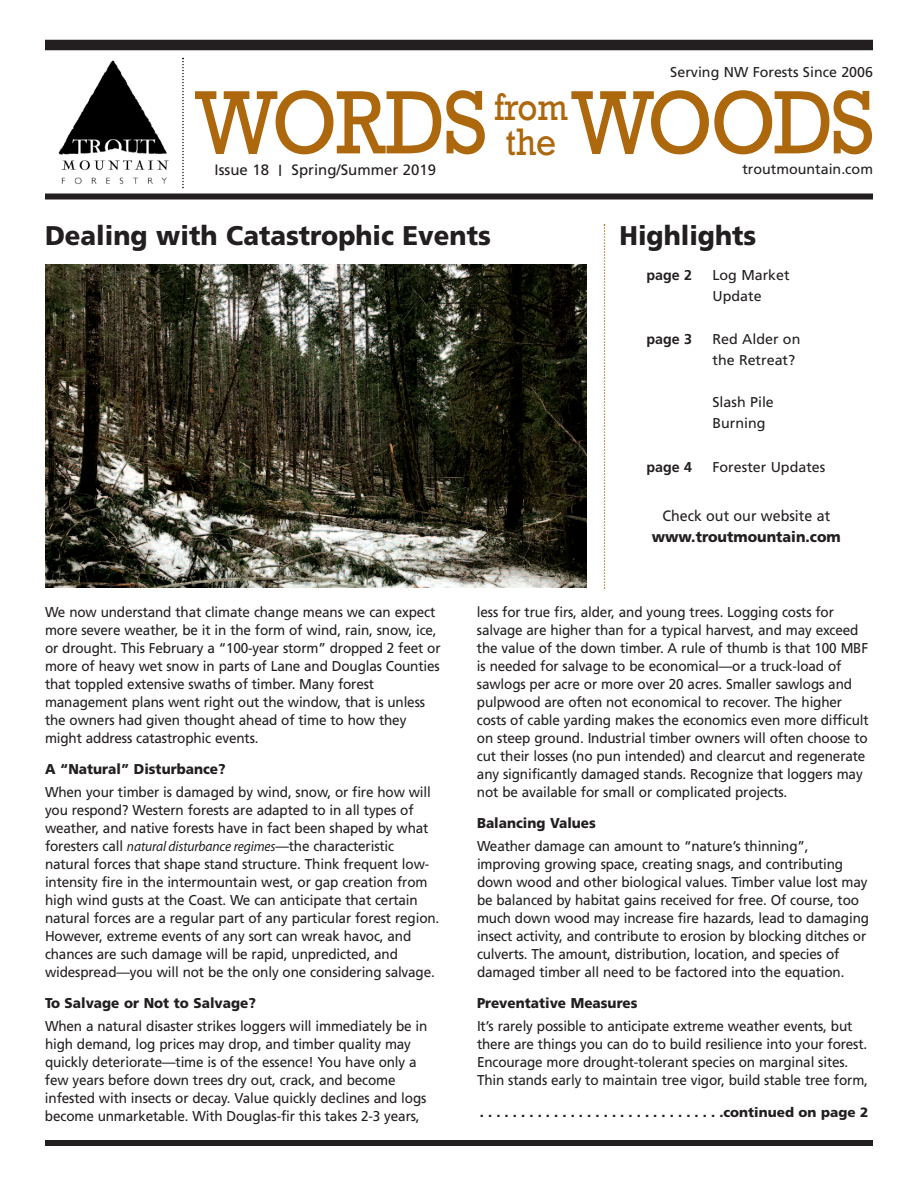
<style>
.page{position:relative;width:918px;height:1188px;background:#fff}
.page>*{position:absolute;margin:0;border:0;box-sizing:border-box;transform-origin:0 0}
.t1{font:91.5px "Rockwell";letter-spacing:-.035em;color:#ad670d;scale:.9 1}
.t2{font:39px/34.5px "Rockwell";color:#ad670d;scale:.9 1}
.t3{font:900 27px "Frutiger";color:#231f20;scale:.95 1}
.t4{font:15px "Frutiger";color:#231f20}
.t5{font:900 15px "Frutiger";color:#231f20;scale:.95 1}
.t6{font:15px "Frutiger";color:#231f20;scale:.95 1}
.t7{font:14.25px/18px "Frutiger";letter-spacing:-.01em;color:#231f20;scale:.95 1}
.t8{font:14.25px/21px "Frutiger";letter-spacing:-.01em;color:#231f20}
.t9{font:900 14.25px "Frutiger";color:#231f20;scale:.95 1}
.t10{font:700 14.25px "Frutiger";color:#231f20}
.t11{font:900 13.5px "Frutiger";color:#231f20}
.s1{font-family:"Myriad";font-style:italic}
</style>
<div class="page">
<div style="left:45px;top:40px;width:828px;height:10px;background:#231f20"></div>
<div style="left:45px;top:194px;width:828px;height:6px;background:#231f20"></div>
<img style="left:58px;top:60px;width:111px;height:125px">
<svg style="left:182px;top:58px;width:2px;height:130px"></svg>
<img style="left:45px;top:265px;width:541px;height:323px">
<div style="left:45px;top:1140px;width:828px;height:6px;background:#231f20"></div>
<svg style="left:604px;top:224px;width:1px;height:365px"></svg>
<p class="t8" style="left:670px;top:62px;width:204px">Serving NW Forests Since 2006</p>
<h1 class="t1" style="left:195px;top:68px;width:757px">WORDS WOODS</h1>
<h2 class="t2" style="left:494px;top:89px;width:84px">from the</h2>
<p class="t4" style="left:214px;top:164px;width:223px">Issue 18 l Spring/Summer 2019</p>
<p class="t8" style="left:742px;top:160px;width:132px">troutmountain.com</p>
<h3 class="t3" style="left:45px;top:225px;width:471px">Dealing with Catastrophic Events</h3>
<h3 class="t3" style="left:620px;top:225px;width:146px">Highlights</h3>
<p class="t10" style="left:646px;top:269px;width:47px">page 2</p>
<p class="t8" style="left:712px;top:265px;width:79px">Log Market<br>Update</p>
<p class="t10" style="left:646px;top:334px;width:47px">page 3</p>
<p class="t8" style="left:712px;top:330px;width:89px">Red Alder on the Retreat?</p>
<p class="t8" style="left:712px;top:393px;width:63px">Slash Pile<br>Burning</p>
<p class="t10" style="left:646px;top:461px;width:47px">page 4</p>
<p class="t8" style="left:712px;top:457px;width:114px">Forester Updates</p>
<p class="t6" style="left:662px;top:510px;width:178px">Check out our website at</p>
<p class="t5" style="left:652px;top:531px;width:200px">www.troutmountain.com</p>
<p class="t7" style="left:45px;top:604px;width:418px">We now understand that climate change means we can expect more severe weather, be it in the form of wind, rain, snow, ice, or drought. This February a “100-year storm” dropped 2 feet or more of heavy wet snow in parts of Lane and Douglas Counties that toppled extensive swaths of timber. Many forest management plans went right out the window, that is unless the owners had given thought ahead of time to how they might address catastrophic events.</p>
<p class="t9" style="left:45px;top:764px;width:192px">A “Natural” Disturbance?</p>
<p class="t7" style="left:45px;top:784px;width:417px">When your timber is damaged by wind, snow, or fire how will you respond? Western forests are adapted to in all types of weather, and native forests have in fact been shaped by what foresters call <span class="s1">natural disturbance regimes</span>—the characteristic natural forces that shape stand structure. Think frequent low&shy;intensity fire in the intermountain west, or gap creation from high wind gusts at the Coast. We can anticipate that certain natural forces are a regular part of any particular forest region.<br>However, extreme events of any sort can wreak havoc, and chances are such damage will be rapid, unpredicted, and widespread—you will not be the only one considering salvage.</p>
<p class="t9" style="left:45px;top:998px;width:224px">To Salvage or Not to Salvage?</p>
<p class="t7" style="left:45px;top:1018px;width:404px">When a natural disaster strikes loggers will immediately be in high demand, log prices may drop, and timber quality may quickly deteriorate—time is of the essence! You have only a few years before down trees dry out, crack, and become infested with insects or decay. Value quickly declines and logs become unmarketable. With Douglas-fir this takes 2-3 years,</p>
<p class="t7" style="left:477px;top:604px;width:414px">less for true firs, alder, and young trees. Logging costs for salvage are higher than for a typical harvest, and may exceed the value of the down timber. A rule of thumb is that 100 MBF is needed for salvage to be economical—or a truck-load of sawlogs per acre or more over 20 acres. Smaller sawlogs and pulpwood are often not economical to recover. The higher costs of cable yarding makes the economics even more difficult on steep ground. Industrial timber owners will often choose to cut their losses (no pun intended) and clearcut and regenerate any significantly damaged stands. Recognize that loggers may not be available for small or complicated projects.</p>
<p class="t9" style="left:477px;top:818px;width:127px">Balancing Values</p>
<p class="t7" style="left:477px;top:838px;width:414px">Weather damage can amount to “nature’s thinning”, improving growing space, creating snags, and contributing down wood and other biological values. Timber value lost may be balanced by habitat gains received for free. Of course, too much down wood may increase fire hazards, lead to damaging insect activity, and contribute to erosion by blocking ditches or culverts. The amount, distribution, location, and species of damaged timber all need to be factored into the equation.</p>
<p class="t9" style="left:477px;top:998px;width:170px">Preventative Measures</p>
<p class="t7" style="left:477px;top:1018px;width:413px">It’s rarely possible to anticipate extreme weather events, but there are things you can do to build resilience into your forest.<br>Encourage more drought-tolerant species on marginal sites.<br>Thin stands early to maintain tree vigor, build stable tree form,</p>
<p class="t11" style="left:480px;top:1107px;width:390px">..............................continued on page 2</p>
</div>
